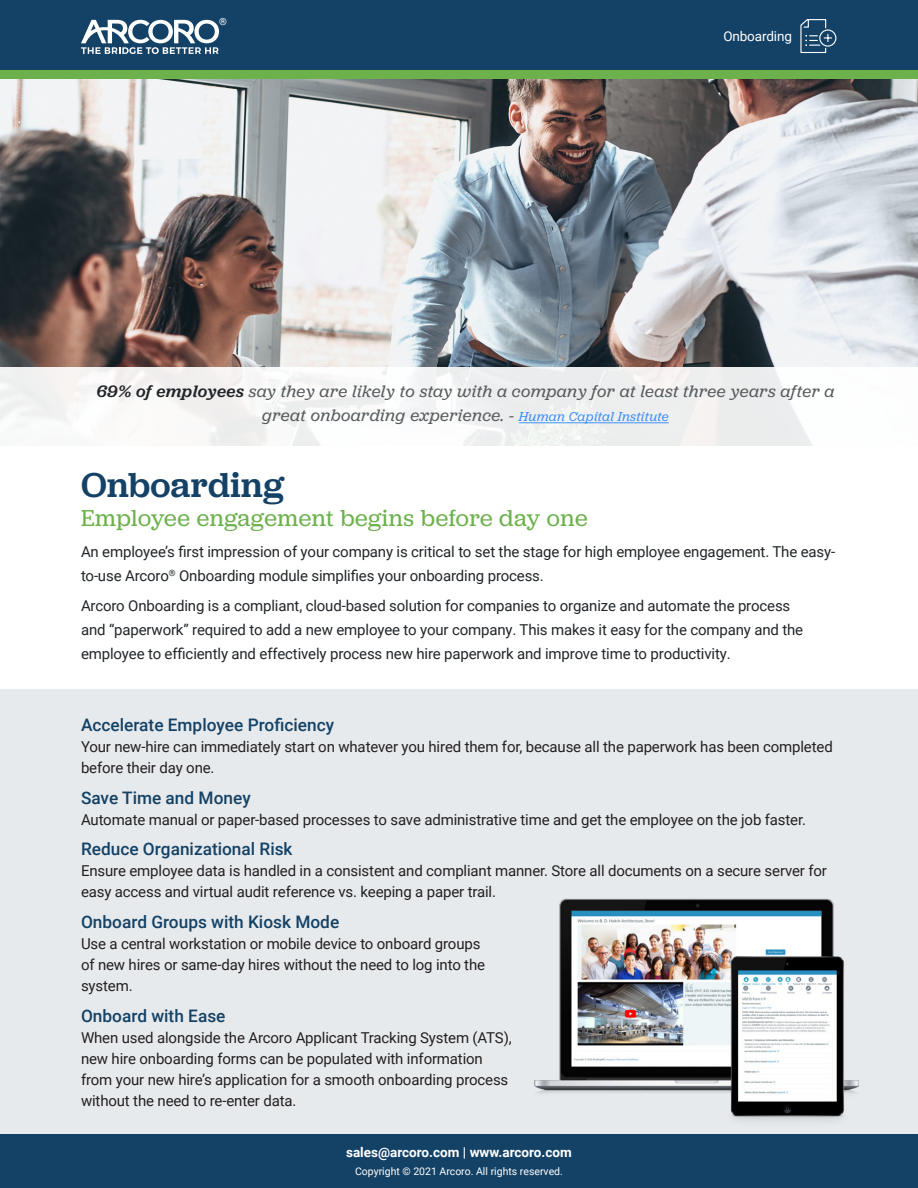
<style>
.page{position:relative;width:918px;height:1188px;background:#fff}
.page>*{position:absolute;margin:0;border:0;box-sizing:border-box;transform-origin:0 0}
.t1{font:500 36px "Jubilat";letter-spacing:.01em;color:#144266}
.H2_-_subhead{font:24px "Jubilat";letter-spacing:.02em;color:#6db14d}
.top_quote{font:italic 17.25px/24px "Jubilat";letter-spacing:.025em;color:#585c5f;text-align:center}
.H3_-_Small_Head{font:500 17.25px "Roboto";color:#144266}
.small_body{font:15px/21px "Roboto";letter-spacing:-.01em;color:#231f20}
.Top_body{font:15px/24px "Roboto";letter-spacing:-.01em;color:#212529}
.t2{font:700 13.5px "Roboto";color:#fff}
.Top_body-2{font:13.5px "Roboto";letter-spacing:-.01em;color:#fff}
.t3{font:10.5px "Roboto";color:#fff}
.t4{font:9.9px "Roboto";color:#fff}
.s1{font-weight:500;color:#212529}
.s2{font-size:13.5px;color:#4091f9}
</style>
<div class="page">
<div style="left:0;top:69px;width:918px;height:11px;background:#6db14d"></div>
<div style="left:0;top:0;width:918px;height:69px;background:#144266"></div>
<svg style="left:81px;top:20px;width:138px;height:34px"></svg>
<div style="left:0;top:1134px;width:918px;height:54px;background:#144266"></div>
<img style="left:0;top:80px;width:918px;height:287px">
<div style="left:0;top:367px;width:918px;height:80px;background:#f5f4f3"></div>
<div style="left:0;top:689px;width:918px;height:445px;background:#e7eaec"></div>
<hr style="left:519px;top:422px;width:150px;height:1px;background:#4091f9">
<svg style="left:800px;top:19px;width:37px;height:35px"></svg>
<img style="left:535px;top:898px;width:324px;height:223px">
<p class="t4" style="left:219px;top:15px;width:9px">®</p>
<p class="Top_body-2" style="left:723px;top:27px;width:70px">Onboarding</p>
<p class="top_quote" style="left:96px;top:379px;width:740px"><span class="s1">69% of employees</span> say they are likely to stay with a company for at least three years after a great onboarding experience. - <span class="s2">Human Capital Institute</span></p>
<p class="t1" style="left:81px;top:462px;width:204px">Onboarding</p>
<p class="H2_-_subhead" style="left:81px;top:503px;width:508px">Employee engagement begins before day one</p>
<p class="Top_body" style="left:81px;top:539px;width:756px">An employee’s first impression of your company is critical to set the stage for high employee engagement. The easy&shy;to-use Arcoro<sup>®</sup> Onboarding module simplifies your onboarding process.</p>
<p class="Top_body" style="left:81px;top:593px;width:724px">Arcoro Onboarding is a compliant, cloud-based solution for companies to organize and automate the process and “paperwork” required to add a new employee to your company. This makes it easy for the company and the employee to efficiently and effectively process new hire paperwork and improve time to productivity.</p>
<p class="H3_-_Small_Head" style="left:81px;top:713px;width:255px">Accelerate Employee Proficiency</p>
<p class="small_body" style="left:81px;top:735px;width:753px">Your new-hire can immediately start on whatever you hired them for, because all the paperwork has been completed before their day one.</p>
<p class="H3_-_Small_Head" style="left:81px;top:785px;width:171px">Save Time and Money</p>
<p class="small_body" style="left:81px;top:808px;width:727px">Automate manual or paper-based processes to save administrative time and get the employee on the job faster.</p>
<p class="H3_-_Small_Head" style="left:81px;top:837px;width:213px">Reduce Organizational Risk</p>
<p class="small_body" style="left:81px;top:860px;width:747px">Ensure employee data is handled in a consistent and compliant manner. Store all documents on a secure server for easy access and virtual audit reference vs. keeping a paper trail.</p>
<p class="H3_-_Small_Head" style="left:81px;top:910px;width:260px">Onboard Groups with Kiosk Mode</p>
<p class="small_body" style="left:81px;top:933px;width:406px">Use a central workstation or mobile device to onboard groups of new hires or same-day hires without the need to log into the system.</p>
<p class="H3_-_Small_Head" style="left:81px;top:1003px;width:146px">Onboard with Ease</p>
<p class="small_body" style="left:81px;top:1026px;width:432px">When used alongside the Arcoro Applicant Tracking System (ATS), new hire onboarding forms can be populated with information from your new hire’s application for a smooth onboarding process without the need to re-enter data.</p>
<p class="t2" style="left:346px;top:1143px;width:227px">sales@arcoro.com | www.arcoro.com</p>
<p class="t3" style="left:355px;top:1164px;width:209px">Copyright © 2021 Arcoro. All rights reserved.</p>
</div>
